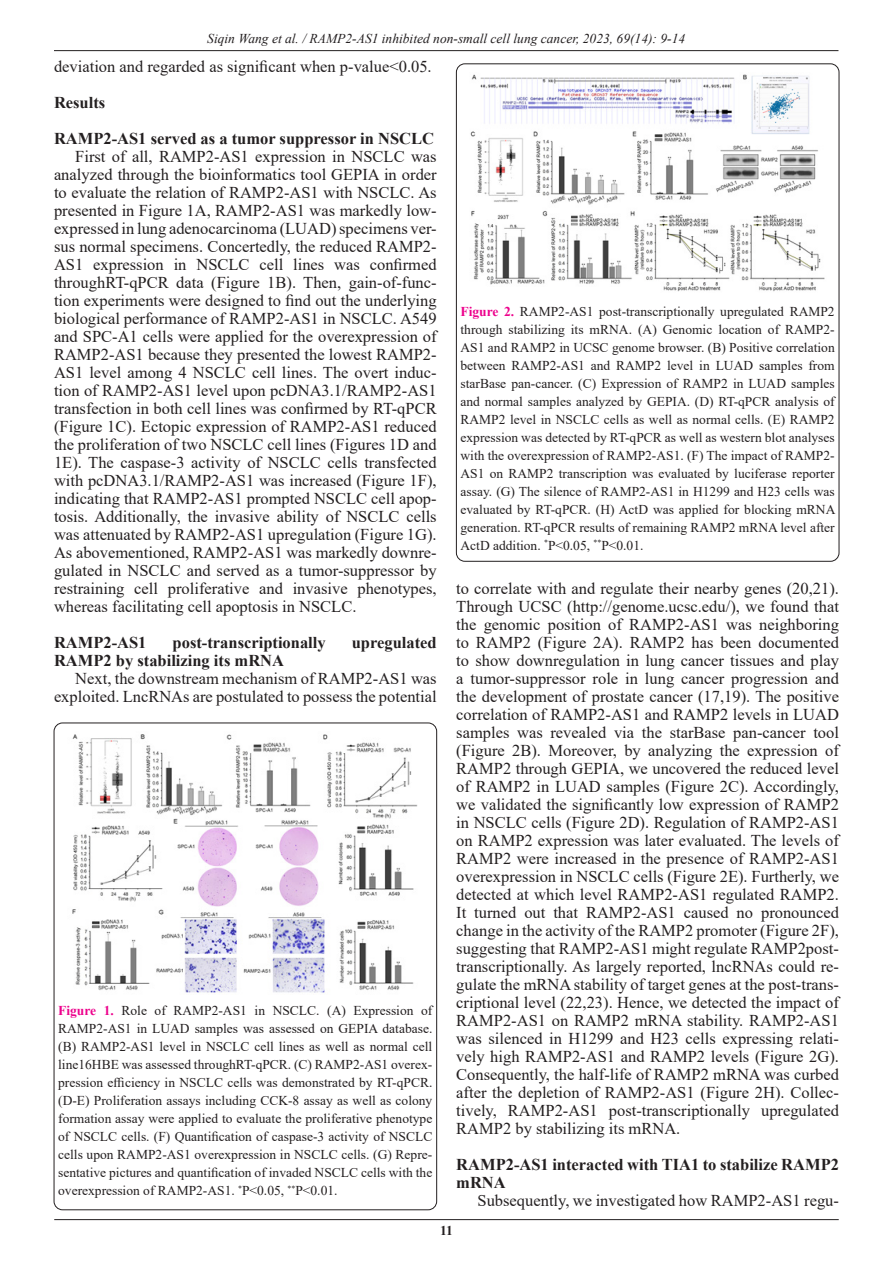
<style>
.page{position:relative;width:893px;height:1263px;background:#fff}
.page>*{position:absolute;margin:0;border:0;box-sizing:border-box;transform-origin:0 0}
.t1{font:16.5px/18px "Times New Roman";color:#231f20;text-align:justify}
.t2{font:700 16.5px/18px "Times New Roman";color:#231f20}
.t3{font:13.5px/18px "Times New Roman";color:#231f20;text-align:justify}
.t4{font:italic 13.5px "Times New Roman";color:#231f20}
.t5{font:700 13.5px "Times New Roman";color:#231f20}
.s1{font-weight:700;color:#ed028c}
</style>
<div class="page">
<hr style="left:54px;top:50px;width:784px;height:1px;background:#231f20">
<hr style="left:54px;top:1219px;width:785px;height:1px;background:#231f20">
<img style="left:72px;top:734px;width:346px;height:259px">
<img style="left:470px;top:74px;width:355px;height:218px">
<p class="t4" style="left:207px;top:29px;width:479px">Siqin Wang et al. / RAMP2-AS1 inhibited non-small cell lung cancer, 2023, 69(14): 9-14</p>
<p class="t1" style="left:54px;top:57px;width:379px">deviation and regarded as significant when p-value&lt;0.05.</p>
<p class="t2" style="left:54px;top:93px;width:53px">Results</p>
<p class="t2" style="left:54px;top:129px;width:381px">RAMP2-AS1 served as a tumor suppressor in NSCLC</p>
<p class="t1" style="left:54px;top:147px;width:384px;text-indent:21px">First of all, RAMP2-AS1 expression in NSCLC was analyzed through the bioinformatics tool GEPIA in order to evaluate the relation of RAMP2-AS1 with NSCLC. As presented in Figure 1A, RAMP2-AS1 was markedly low&shy;expressed in lung adenocarcinoma (LUAD) specimens ver&shy;sus normal specimens. Concertedly, the reduced RAMP2- AS1 expression in NSCLC cell lines was confirmed throughRT-qPCR data (Figure 1B). Then, gain-of-func&shy;tion experiments were designed to find out the underlying biological performance of RAMP2-AS1 in NSCLC. A549 and SPC-A1 cells were applied for the overexpression of RAMP2-AS1 because they presented the lowest RAMP2- AS1 level among 4 NSCLC cell lines. The overt induc&shy;tion of RAMP2-AS1 level upon pcDNA3.1/RAMP2-AS1 transfection in both cell lines was confirmed by RT-qPCR (Figure 1C). Ectopic expression of RAMP2-AS1 reduced the proliferation of two NSCLC cell lines (Figures 1D and 1E). The caspase-3 activity of NSCLC cells transfected with pcDNA3.1/RAMP2-AS1 was increased (Figure 1F), indicating that RAMP2-AS1 prompted NSCLC cell apop&shy;tosis. Additionally, the invasive ability of NSCLC cells was attenuated by RAMP2-AS1 upregulation (Figure 1G).<br>As abovementioned, RAMP2-AS1 was markedly downre&shy;gulated in NSCLC and served as a tumor-suppressor by restraining cell proliferative and invasive phenotypes, whereas facilitating cell apoptosis in NSCLC.</p>
<p class="t2" style="left:54px;top:633px;width:94px">RAMP2-AS1</p>
<p class="t2" style="left:173px;top:633px;width:155px">post-transcriptionally</p>
<p class="t2" style="left:352px;top:633px;width:86px">upregulated</p>
<p class="t2" style="left:54px;top:651px;width:232px">RAMP2 by stabilizing its mRNA</p>
<p class="t1" style="left:54px;top:669px;width:384px;text-align:right">Next, the downstream mechanism of RAMP2-AS1 was exploited. LncRNAs are postulated to possess the potential</p>
<p class="t3" style="left:58px;top:1001px;width:376px"><span class="s1">Figure 1.</span> Role of RAMP2-AS1 in NSCLC. (A) Expression of RAMP2-AS1 in LUAD samples was assessed on GEPIA database. (B) RAMP2-AS1 level in NSCLC cell lines as well as normal cell line16HBE was assessed throughRT-qPCR. (C) RAMP2-AS1 overex&shy;pression efficiency in NSCLC cells was demonstrated by RT-qPCR. (D-E) Proliferation assays including CCK-8 assay as well as colony formation assay were applied to evaluate the proliferative phenotype of NSCLC cells. (F) Quantification of caspase-3 activity of NSCLC cells upon RAMP2-AS1 overexpression in NSCLC cells. (G) Repre&shy;sentative pictures and quantification of invaded NSCLC cells with the overexpression of RAMP2-AS1. <sup>*</sup>P&lt;0.05, <sup>**</sup>P&lt;0.01.</p>
<p class="t3" style="left:460px;top:302px;width:376px"><span class="s1">Figure 2.</span> RAMP2-AS1 post-transcriptionally upregulated RAMP2 through stabilizing its mRNA. (A) Genomic location of RAMP2- AS1 and RAMP2 in UCSC genome browser. (B) Positive correlation between RAMP2-AS1 and RAMP2 level in LUAD samples from starBase pan-cancer. (C) Expression of RAMP2 in LUAD samples and normal samples analyzed by GEPIA. (D) RT-qPCR analysis of RAMP2 level in NSCLC cells as well as normal cells. (E) RAMP2 expression was detected by RT-qPCR as well as western blot analyses with the overexpression of RAMP2-AS1. (F) The impact of RAMP2- AS1 on RAMP2 transcription was evaluated by luciferase reporter assay. (G) The silence of RAMP2-AS1 in H1299 and H23 cells was evaluated by RT-qPCR. (H) ActD was applied for blocking mRNA generation. RT-qPCR results of remaining RAMP2 mRNA level after ActD addition. <sup>*</sup>P&lt;0.05, <sup>**</sup>P&lt;0.01.</p>
<p class="t1" style="left:456px;top:579px;width:384px">to correlate with and regulate their nearby genes (20,21).<br>Through UCSC (http://genome.ucsc.edu/), we found that the genomic position of RAMP2-AS1 was neighboring to RAMP2 (Figure 2A). RAMP2 has been documented to show downregulation in lung cancer tissues and play a tumor-suppressor role in lung cancer progression and the development of prostate cancer (17,19). The positive correlation of RAMP2-AS1 and RAMP2 levels in LUAD samples was revealed via the starBase pan-cancer tool (Figure 2B). Moreover, by analyzing the expression of RAMP2 through GEPIA, we uncovered the reduced level of RAMP2 in LUAD samples (Figure 2C). Accordingly, we validated the significantly low expression of RAMP2 in NSCLC cells (Figure 2D). Regulation of RAMP2-AS1 on RAMP2 expression was later evaluated. The levels of RAMP2 were increased in the presence of RAMP2-AS1 overexpression in NSCLC cells (Figure 2E). Furtherly, we detected at which level RAMP2-AS1 regulated RAMP2.<br>It turned out that RAMP2-AS1 caused no pronounced change in the activity of the RAMP2 promoter (Figure 2F), suggesting that RAMP2-AS1 might regulate RAMP2post&shy;transcriptionally. As largely reported, lncRNAs could re&shy;gulate the mRNA stability of target genes at the post-trans&shy;criptional level (22,23). Hence, we detected the impact of RAMP2-AS1 on RAMP2 mRNA stability. RAMP2-AS1 was silenced in H1299 and H23 cells expressing relati&shy;vely high RAMP2-AS1 and RAMP2 levels (Figure 2G).<br>Consequently, the half-life of RAMP2 mRNA was curbed after the depletion of RAMP2-AS1 (Figure 2H). Collec&shy;tively, RAMP2-AS1 post-transcriptionally upregulated RAMP2 by stabilizing its mRNA.</p>
<p class="t2" style="left:456px;top:1155px;width:384px">RAMP2-AS1 interacted with TIA1 to stabilize RAMP2 mRNA</p>
<p class="t1" style="left:477px;top:1191px;width:363px">Subsequently, we investigated how RAMP2-AS1 regu-</p>
<p class="t5" style="left:440px;top:1220px;width:14px">11</p>
</div>
